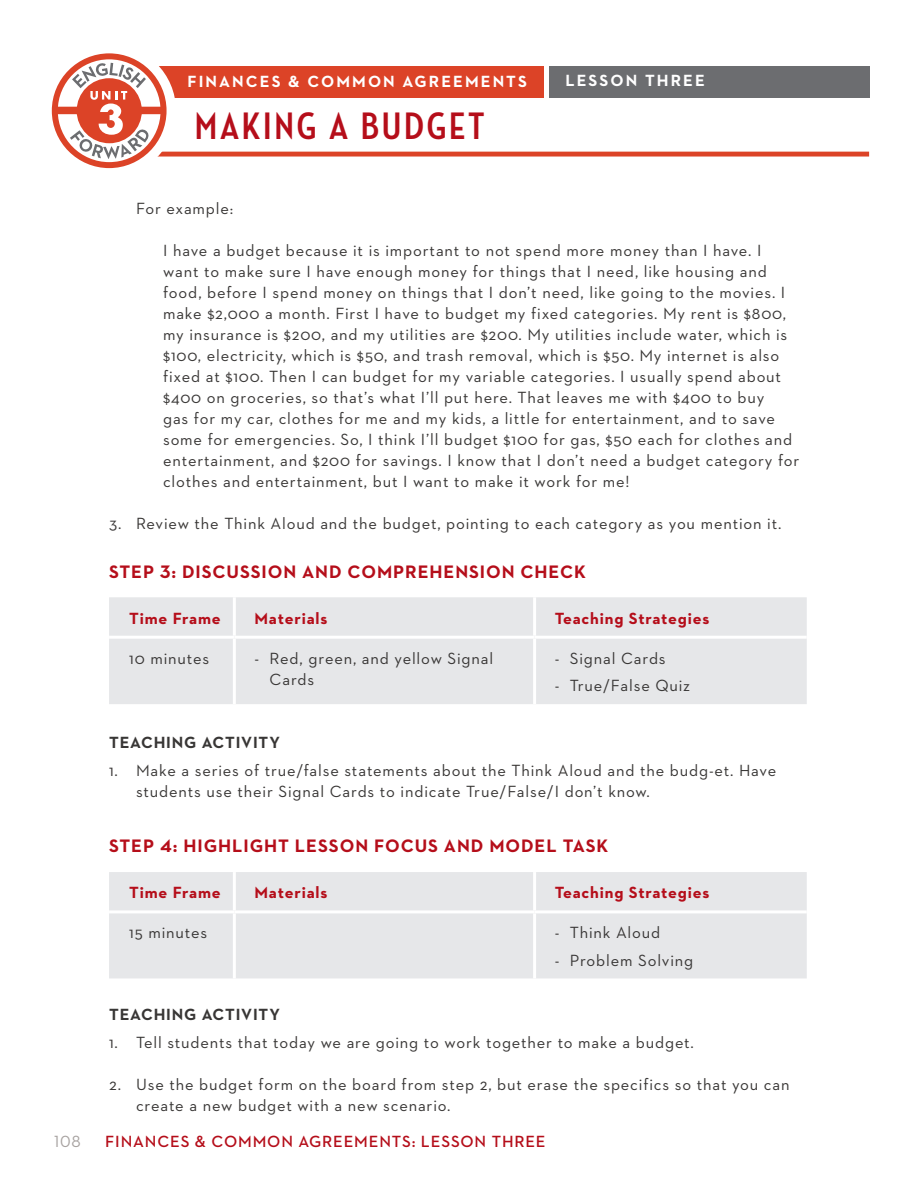
<style>
.page{position:relative;width:918px;height:1188px;background:#fff}
.page>*{position:absolute;margin:0;border:0;box-sizing:border-box;transform-origin:0 0}
.t1{font:700 39px "Neutraface Condensed";letter-spacing:.07em;color:#b50e1a}
.STEPS{font:700 18.3px "Neutraface 2 Text";letter-spacing:.05em;color:#b50e1a}
.BODY_COPY{font:16.5px/21px "Neutraface 2 Text";letter-spacing:.05em;color:#383635}
.t2{font:700 16.5px "Neutraface 2 Text";letter-spacing:.05em;color:#b50e1a}
.SUBHEAD_GRAY{font:600 16.5px "Neutraface 2 Text";letter-spacing:.05em;color:#b50e1a}
.t3{font:700 16.5px "Neutraface 2 Text";letter-spacing:.125em;color:#fff}
.SUBHEAD_GRAY-2{font:700 16.5px "Neutraface 2 Text";letter-spacing:.05em;color:#383635}
.SUBHEAD_GRAY-3{font:16.5px "Neutraface 2 Text";color:#a7a2a0}
</style>
<div class="page">
<div style="left:155px;top:66px;width:388px;height:31px;background:#dc4327"></div>
<div style="left:549px;top:67px;width:321px;height:31px;background:#6c6d70"></div>
<div style="left:95px;top:152px;width:774px;height:5px;background:#dc4327"></div>
<svg style="left:51px;top:53px;width:125px;height:116px"></svg>
<div style="left:109px;top:597px;width:698px;height:107px;background:#e6e7e9"></div>
<hr style="left:233px;top:597px;width:3px;height:39px;background:#fff">
<hr style="left:533px;top:597px;width:3px;height:39px;background:#fff">
<hr style="left:109px;top:636px;width:125px;height:3px;background:#fff">
<hr style="left:234px;top:636px;width:301px;height:3px;background:#fff">
<hr style="left:233px;top:639px;width:3px;height:65px;background:#fff">
<hr style="left:535px;top:636px;width:272px;height:3px;background:#fff">
<hr style="left:533px;top:639px;width:3px;height:65px;background:#fff">
<div style="left:109px;top:872px;width:698px;height:106px;background:#e6e7e9"></div>
<hr style="left:233px;top:872px;width:3px;height:38px;background:#fff">
<hr style="left:533px;top:872px;width:3px;height:38px;background:#fff">
<hr style="left:109px;top:910px;width:125px;height:3px;background:#fff">
<hr style="left:234px;top:910px;width:301px;height:3px;background:#fff">
<hr style="left:233px;top:913px;width:3px;height:65px;background:#fff">
<hr style="left:535px;top:910px;width:272px;height:3px;background:#fff">
<hr style="left:533px;top:913px;width:3px;height:65px;background:#fff">
<p class="t3" style="left:188px;top:71px;width:341px">FINANCES &amp; COMMON AGREEMENTS</p>
<p class="t3" style="left:565px;top:70px;width:141px">LESSON THREE</p>
<h1 class="t1" style="left:195px;top:104px;width:291px">MAKING A BUDGET</h1>
<p class="BODY_COPY" style="left:136px;top:197px;width:99px">For example:</p>
<p class="BODY_COPY" style="left:163px;top:239px;width:638px">I have a budget because it is important to not spend more money than I have. I want to make sure I have enough money for things that I need, like housing and food, before I spend money on things that I don’t need, like going to the movies. I make $2,000 a month. First I have to budget my fixed categories. My rent is $800, my insurance is $200, and my utilities are $200. My utilities include water, which is $100, electricity, which is $50, and trash removal, which is $50. My internet is also fixed at $100. Then I can budget for my variable categories. I usually spend about $400 on groceries, so that’s what I’ll put here. That leaves me with $400 to buy<br>gas for my car, clothes for me and my kids, a little for entertainment, and to save some for emergencies. So, I think I’ll budget $100 for gas, $50 each for clothes and entertainment, and $200 for savings. I know that I don’t need a budget category for clothes and entertainment, but I want to make it work for me!</p>
<p class="BODY_COPY" style="left:109px;top:512px;width:674px">3. Review the Think Aloud and the budget, pointing to each category as you mention it.</p>
<p class="STEPS" style="left:109px;top:560px;width:479px">STEP 3: DISCUSSION AND COMPREHENSION CHECK</p>
<p class="t2" style="left:129px;top:607px;width:93px">Time Frame</p>
<p class="t2" style="left:255px;top:607px;width:74px">Materials</p>
<p class="t2" style="left:555px;top:607px;width:156px">Teaching Strategies</p>
<p class="BODY_COPY" style="left:129px;top:647px;width:81px">10 minutes</p>
<p class="BODY_COPY" style="left:270px;top:647px;width:225px;text-indent:-15px">- Red, green, and yellow Signal<br>Cards</p>
<p class="BODY_COPY" style="left:555px;top:647px;width:112px">- Signal Cards</p>
<p class="BODY_COPY" style="left:555px;top:675px;width:137px">- True/False Quiz</p>
<p class="SUBHEAD_GRAY-2" style="left:109px;top:732px;width:172px">TEACHING ACTIVITY</p>
<p class="BODY_COPY" style="left:136px;top:759px;width:642px;text-indent:-27px">1. Make a series of true/false statements about the Think Aloud and the budg-et. Have students use their Signal Cards to indicate True/False/I don’t know.</p>
<p class="STEPS" style="left:109px;top:834px;width:501px">STEP 4: HIGHLIGHT LESSON FOCUS AND MODEL TASK</p>
<p class="t2" style="left:129px;top:882px;width:93px">Time Frame</p>
<p class="t2" style="left:255px;top:882px;width:74px">Materials</p>
<p class="t2" style="left:555px;top:882px;width:156px">Teaching Strategies</p>
<p class="BODY_COPY" style="left:129px;top:922px;width:79px">15 minutes</p>
<p class="BODY_COPY" style="left:555px;top:922px;width:107px">- Think Aloud</p>
<p class="BODY_COPY" style="left:555px;top:950px;width:140px">- Problem Solving</p>
<p class="SUBHEAD_GRAY-2" style="left:109px;top:1004px;width:172px">TEACHING ACTIVITY</p>
<p class="BODY_COPY" style="left:109px;top:1032px;width:586px">1. Tell students that today we are going to work together to make a budget.</p>
<p class="BODY_COPY" style="left:136px;top:1074px;width:655px;text-indent:-27px">2. Use the budget form on the board from step 2, but erase the specifics so that you can create a new budget with a new scenario.</p>
<p class="SUBHEAD_GRAY-3" style="left:54px;top:1131px;width:28px">108</p>
<p class="SUBHEAD_GRAY" style="left:105px;top:1131px;width:442px">FINANCES &amp; COMMON AGREEMENTS: LESSON THREE</p>
</div>
